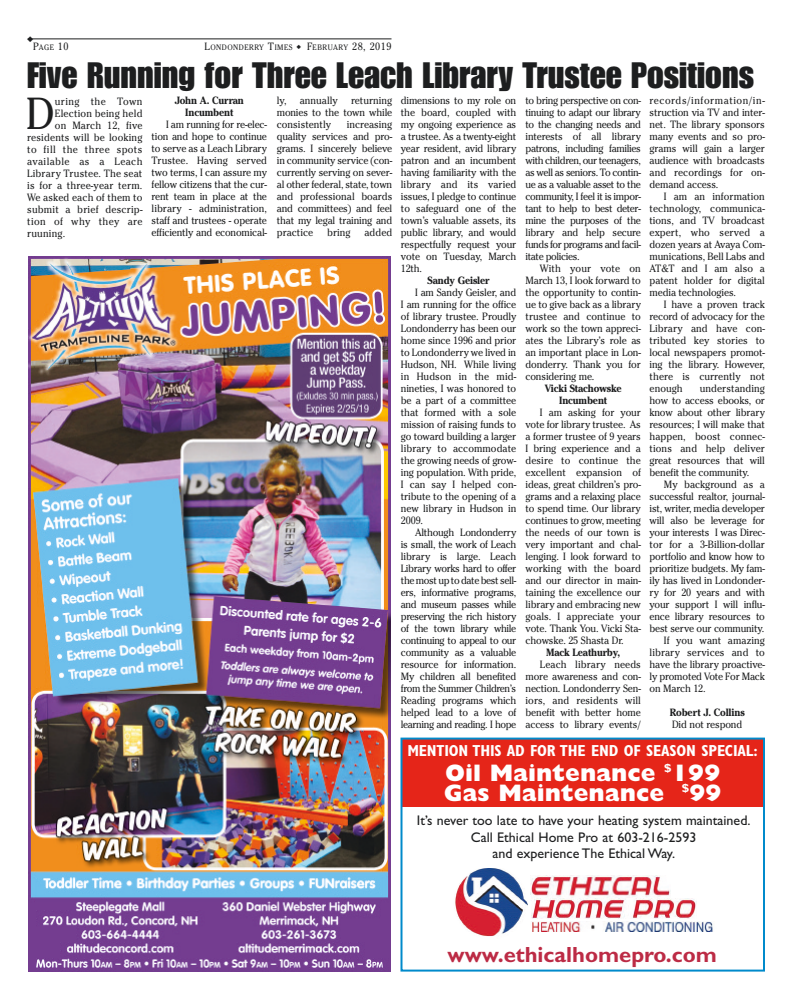
<style>
.page{position:relative;width:792px;height:1008px;background:#fff}
.page>*{position:absolute;margin:0;border:0;box-sizing:border-box;transform-origin:0 0}
.t1{font:44.6px "Cheltenham";color:#1d1e1f;scale:.93 1}
.t2{font:36px "Impact";color:#1d1e1f}
.t3{font:800 24px/20px "Gill Sans";color:#fff}
.t4{font:22px "Gill Sans Bold 2";color:#bc2b45}
.t5{font:700 condensed 16px "Gill Sans";letter-spacing:-.01em;color:#fff}
.t6{font:14px/16.8px "Gill Sans";color:#1d1e1f;text-align:center}
.t7{font:10.5px/12px "Cheltenham";letter-spacing:-.015em;color:#1d1e1f;text-align:justify;scale:.93 1}
.t8{font:10.5px "Cheltenham";letter-spacing:.015em;color:#1d1e1f;scale:.93 1}
.t9{font:700 10.5px/12px "Cheltenham";letter-spacing:-.015em;color:#1d1e1f;text-align:center;scale:.93 1}
.t10{font:10.5px "Cheltenham";letter-spacing:.035em;color:#1d1e1f;scale:.93 1}
.t11{font:10.5px "Cheltenham";letter-spacing:.005em;color:#1d1e1f;scale:.93 1}
.t12{font:10.5px "Cheltenham";letter-spacing:.02em;color:#1d1e1f;scale:.93 1}
.t13{font:7.9px "Cheltenham";letter-spacing:.07em;color:#1d1e1f;scale:.93 1}
.s1{font-size:7.9px}
.s2{font-size:10.5px}
</style>
<div class="page">
<hr style="left:28px;top:39px;width:363px;height:1px;background:#1d1e1f">
<img style="left:28px;top:256px;width:363px;height:716px">
<div style="left:401px;top:739px;width:363px;height:68px;background:#e52519"></div>
<div style="left:400px;top:738px;width:365px;height:234px;border:2px solid #008acb"></div>
<img style="left:454px;top:868px;width:74px;height:69px">
<img style="left:532px;top:921px;width:181px;height:10px">
<img style="left:531px;top:876px;width:140px;height:22px">
<img style="left:532px;top:898px;width:165px;height:20px">
<svg style="left:27px;top:38px;width:6px;height:2px"></svg>
<p class="t7" style="left:33px;top:40px;width:39px">P<span class="s1">AGE</span> 10</p>
<p class="t13" style="left:204px;top:42px;width:203px"><span class="s2">L</span>ONDONDERRY <span class="s2">T</span>IMES ◆ <span class="s2">F</span>EBRUARY <span class="s2">28, 2019</span></p>
<h2 class="t2" style="left:27px;top:62px;width:729px">Five Running for Three Leach Library Trustee Positions</h2>
<h1 class="t1" style="left:26px;top:88px;width:32px">D</h1>
<p class="t10" style="left:55px;top:96px;width:96px">uring the Town</p>
<p class="t7" style="left:650px;top:94px;width:126px">records/information/in&shy;struction via TV and inter&shy;net. The library sponsors many events and so pro&shy;grams will gain a larger audience with broadcasts and recordings for on&shy;demand access.</p>
<p class="t7" style="left:650px;top:190px;width:126px;text-indent:14px">I am an information technology, communica&shy;tions, and TV broadcast expert, who served a dozen years at Avaya Com&shy;munications, Bell Labs and AT&amp;T and I am also a patent holder for digital media technologies.</p>
<p class="t7" style="left:650px;top:298px;width:126px;text-indent:14px">I have a proven track record of advocacy for the Library and have con&shy;tributed key stories to local newspapers promot&shy;ing the library. However, there is currently not enough</p>
<p class="t7" style="left:526px;top:94px;width:126px">to bring perspective on con&shy;tinuing to adapt our library to the changing needs and interests of all library patrons, including families with children, our teenagers, as well as seniors. To contin&shy;ue as a valuable asset to the community, I feel it is impor&shy;tant to help to best deter&shy;mine the purposes of the library and help secure funds for programs and facil&shy;itate policies.</p>
<p class="t7" style="left:526px;top:262px;width:126px;text-indent:14px">With your vote on March 13, I look forward to the opportunity to contin&shy;ue to give back as a library trustee and continue to work so the town appreci&shy;ates the Library’s role as an important place in Lon&shy;donderry. Thank you for considering me.</p>
<p class="t9" style="left:545px;top:383px;width:84px">Vicki Stachowske<br>Incumbent</p>
<p class="t7" style="left:526px;top:406px;width:126px;text-indent:14px">I am asking for your vote for library trustee. As a former trustee of 9 years I bring experience and a desire to continue the excellent expansion of ideas, great children’s pro&shy;grams and a relaxing place to spend time. Our library continues to grow, meeting the needs of our town is very important and chal&shy;lenging. I look forward to working with the board and our director in main&shy;taining the excellence our library and embracing new goals. I appreciate your vote. Thank You. Vicki Sta&shy;chowske. 25 Shasta Dr.</p>
<p class="t9" style="left:546px;top:647px;width:81px">Mack Leathurby,</p>
<p class="t7" style="left:526px;top:658px;width:126px;text-indent:14px">Leach library needs more awareness and con&shy;nection. Londonderry Sen&shy;iors, and residents will benefit with better home access to library events/</p>
<p class="t9" style="left:175px;top:95px;width:76px">John A. Curran<br>Incumbent</p>
<p class="t7" style="left:152px;top:118px;width:126px;text-indent:14px">I am running for re-elec&shy;tion and hope to continue to serve as a Leach Library Trustee. Having served two terms, I can assure my fellow citizens that the cur&shy;rent team in place at the library - administration, staff and trustees - operate efficiently and economical-</p>
<p class="t7" style="left:277px;top:94px;width:12px">ly,</p>
<p class="t7" style="left:300px;top:94px;width:42px">annually</p>
<p class="t7" style="left:401px;top:94px;width:126px">dimensions to my role on the board, coupled with my ongoing experience as a trustee. As a twenty-eight year resident, avid library patron and an incumbent having familiarity with the library and its varied issues, I pledge to continue to safeguard one of the town’s valuable assets, its public library, and would respectfully request your vote on Tuesday, March 12th.</p>
<p class="t9" style="left:428px;top:275px;width:68px">Sandy Geisler</p>
<p class="t7" style="left:401px;top:286px;width:126px;text-indent:14px">I am Sandy Geisler, and I am running for the office of library trustee. Proudly Londonderry has been our home since 1996 and prior to Londonderry we lived in Hudson, NH. While living in Hudson in the mid&shy;nineties, I was honored to be a part of a committee that formed with a sole mission of raising funds to go toward building a larger library to accommodate the growing needs of grow&shy;ing population. With pride, I can say I helped con&shy;tribute to the opening of a new library in Hudson in 2009.</p>
<p class="t7" style="left:401px;top:526px;width:126px;text-indent:14px">Although Londonderry is small, the work of Leach library is large. Leach Library works hard to offer the most up to date best sell&shy;ers, informative programs, and museum passes while preserving the rich history of the town library while continuing to appeal to our community as a valuable resource for information.<br>My children all benefited from the Summer Children’s Reading programs which helped lead to a love of learning and reading. I hope</p>
<p class="t7" style="left:277px;top:94px;width:126px;text-indent:74px">returning monies to the town while consistently</p>
<p class="t8" style="left:55px;top:108px;width:96px">Election being held</p>
<p class="t8" style="left:55px;top:120px;width:96px">on March 12, five</p>
<p class="t8" style="left:27px;top:132px;width:126px">residents will be looking</p>
<p class="t10" style="left:27px;top:144px;width:126px">to fill the three spots</p>
<p class="t10" style="left:27px;top:156px;width:126px">available as a Leach</p>
<p class="t8" style="left:27px;top:168px;width:126px">Library Trustee. The seat</p>
<p class="t8" style="left:27px;top:180px;width:126px">is for a three-year term.</p>
<p class="t8" style="left:27px;top:192px;width:126px">We asked each of them to</p>
<p class="t12" style="left:27px;top:204px;width:126px">submit a brief descrip-</p>
<p class="t10" style="left:27px;top:216px;width:126px">tion of why they are</p>
<p class="t8" style="left:27px;top:228px;width:43px">ruuning.</p>
<p class="t7" style="left:277px;top:118px;width:126px;text-indent:70px">increasing quality services and pro&shy;grams. I sincerely believe in community service (con&shy;currently serving on sever&shy;al other federal, state, town and professional boards and committees) and feel that my legal training and practice</p>
<p class="t7" style="left:327px;top:226px;width:27px">bring</p>
<p class="t7" style="left:365px;top:226px;width:31px">added</p>
<p class="t7" style="left:650px;top:382px;width:126px;text-indent:50px">understanding how to access ebooks, or know about other library resources; I will make that happen, boost connec&shy;tions and help deliver great resources that will benefit the community.</p>
<p class="t7" style="left:664px;top:478px;width:110px">My background as a</p>
<p class="t7" style="left:650px;top:490px;width:126px">successful realtor, journal-</p>
<p class="t7" style="left:650px;top:502px;width:126px">ist, writer, media developer</p>
<p class="t7" style="left:650px;top:514px;width:126px">will also be leverage for</p>
<p class="t7" style="left:650px;top:526px;width:126px">your interests I was Direc-</p>
<p class="t7" style="left:650px;top:538px;width:126px">tor for a 3-Billion-dollar</p>
<p class="t7" style="left:650px;top:550px;width:126px">portfolio and know how to</p>
<p class="t7" style="left:650px;top:562px;width:126px">prioritize budgets. My fam-</p>
<p class="t7" style="left:650px;top:574px;width:126px">ily has lived in Londonder-</p>
<p class="t7" style="left:650px;top:586px;width:126px">ry for 20 years and with</p>
<p class="t7" style="left:650px;top:598px;width:126px">your support I will influ-</p>
<p class="t7" style="left:650px;top:610px;width:126px">ence library resources to</p>
<p class="t7" style="left:650px;top:622px;width:125px">best serve our community.</p>
<p class="t11" style="left:664px;top:634px;width:110px">If you want amazing</p>
<p class="t11" style="left:650px;top:646px;width:126px">library services and to</p>
<p class="t7" style="left:650px;top:658px;width:126px">have the library proactive-</p>
<p class="t7" style="left:650px;top:670px;width:126px">ly promoted Vote For Mack</p>
<p class="t7" style="left:650px;top:682px;width:62px">on March 12.</p>
<p class="t9" style="left:670px;top:707px;width:82px">Robert J. Collins</p>
<p class="t7" style="left:672px;top:718px;width:77px">Did not respond</p>
<h3 class="t5" style="left:407px;top:745px;width:352px">MENTION THIS AD FOR THE END OF SEASON SPECIAL:</h3>
<h3 class="t3" style="left:444px;top:765px;width:279px">Oil Maintenance <sup>$</sup>199<br>Gas Maintenance <sup>$</sup>99</h3>
<h3 class="t6" style="left:417px;top:812px;width:335px">It’s never too late to have your heating system maintained.<br>Call Ethical Home Pro at 603-216-2593<br>and experience The Ethical Way.</h3>
<h3 class="t4" style="left:448px;top:946px;width:271px">www.ethicalhomepro.com</h3>
</div>
